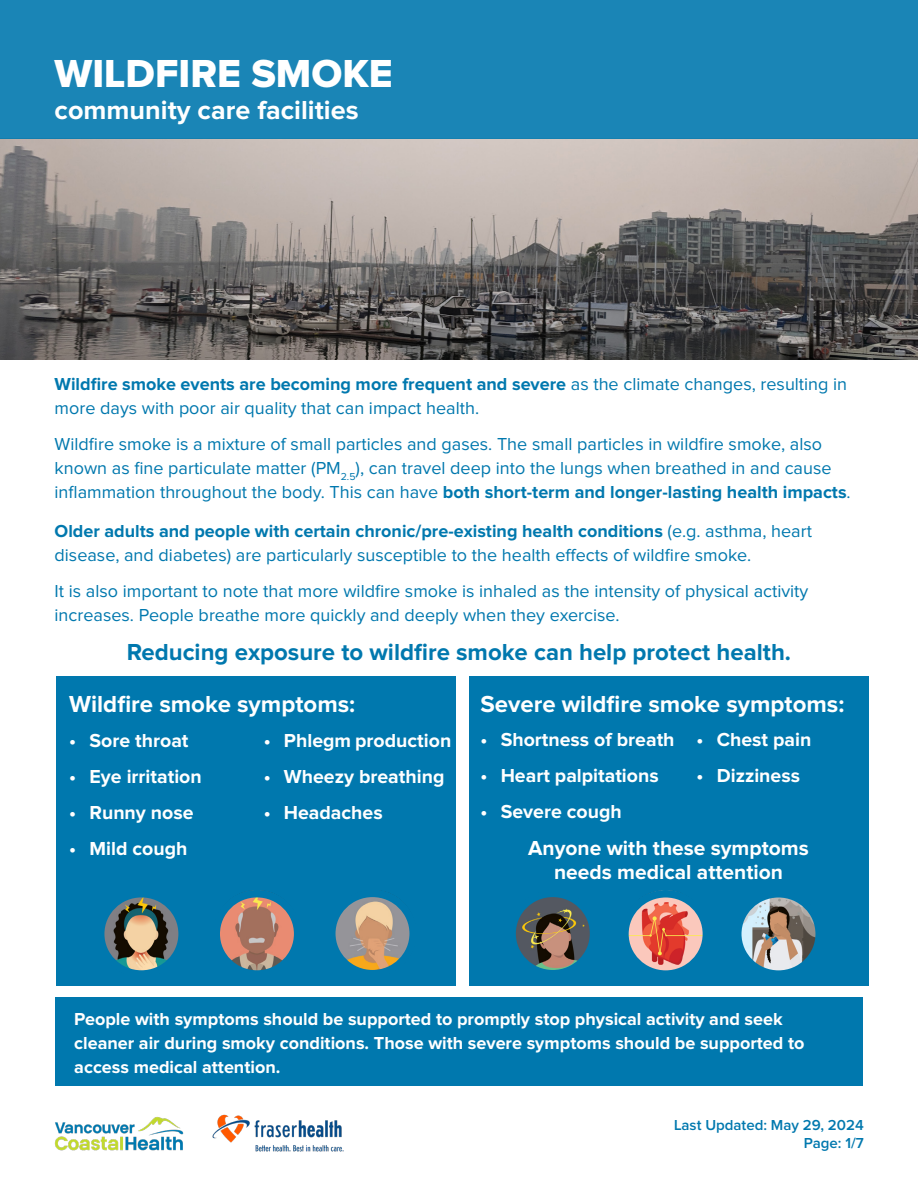
<style>
.page{position:relative;width:918px;height:1188px;background:#fff}
.page>*{position:absolute;margin:0;border:0;box-sizing:border-box;transform-origin:0 0}
.t1{font:40.5px "Proxima Nova Extrabld";color:#fff}
.t2{font:700 27px "Proxima Nova";color:#fff}
.t3{font:700 24px "Proxima Nova";color:#0078ae}
.t4{font:700 24px "Proxima Nova";color:#fff}
.t5{font:700 21px "Proxima Nova";color:#fff}
.t6{font:700 19.5px "Proxima Nova";color:#fff}
.t7{font:18px/24px "Proxima Nova";color:#0078ae}
.t8{font:700 18px/24px "Proxima Nova";color:#fff}
.t9{font:600 15px "Proxima Nova";color:#0078ae}
.s1{font-weight:700}
</style>
<div class="page">
<div style="left:56px;top:997px;width:807px;height:89px;background:#0078ae"></div>
<img style="left:0;top:139px;width:918px;height:220px">
<div style="left:0;top:0;width:918px;height:139px;background:#1a85b6"></div>
<img style="left:54px;top:1117px;width:129px;height:33px">
<img style="left:212px;top:1114px;width:132px;height:38px">
<div style="left:57px;top:676px;width:399px;height:309px;background:#0078ae"></div>
<div style="left:469px;top:676px;width:399px;height:309px;background:#0078ae"></div>
<img style="left:106px;top:899px;width:71px;height:70px">
<div style="left:97px;top:890px;width:89px;height:88px;border:8px solid #0078ae;border-radius:50%"></div>
<img style="left:221px;top:891px;width:71px;height:78px">
<div style="left:212px;top:890px;width:89px;height:88px;border:8px solid #0078ae;border-radius:50%"></div>
<img style="left:337px;top:893px;width:71px;height:75px">
<div style="left:328px;top:890px;width:89px;height:87px;border:8px solid #0078ae;border-radius:50%"></div>
<img style="left:517px;top:899px;width:71px;height:69px">
<div style="left:508px;top:890px;width:89px;height:87px;border:8px solid #0078ae;border-radius:50%"></div>
<img style="left:630px;top:899px;width:71px;height:70px">
<div style="left:621px;top:890px;width:89px;height:88px;border:8px solid #0078ae;border-radius:50%"></div>
<img style="left:743px;top:899px;width:71px;height:70px">
<div style="left:734px;top:890px;width:89px;height:88px;border:8px solid #0078ae;border-radius:50%"></div>
<p class="t1" style="left:55px;top:55px;width:340px">WILDFIRE SMOKE</p>
<p class="t2" style="left:55px;top:98px;width:306px">community care facilities</p>
<p class="t7" style="left:55px;top:372px;width:794px"><span class="s1">Wildfire smoke events are becoming more frequent and severe</span> as the climate changes, resulting in more days with poor air quality that can impact health.</p>
<p class="t7" style="left:55px;top:432px;width:798px">Wildfire smoke is a mixture of small particles and gases. The small particles in wildfire smoke, also known as fine particulate matter (PM<sub>2.5</sub>), can travel deep into the lungs when breathed in and cause inflammation throughout the body. This can have <span class="s1">both short-term and longer-lasting health impacts</span>.</p>
<p class="t7" style="left:55px;top:519px;width:759px"><span class="s1">Older adults and people with certain chronic/pre-existing health conditions</span> (e.g. asthma, heart disease, and diabetes) are particularly susceptible to the health effects of wildfire smoke.</p>
<p class="t7" style="left:55px;top:579px;width:755px">It is also important to note that more wildfire smoke is inhaled as the intensity of physical activity increases. People breathe more quickly and deeply when they exercise.</p>
<p class="t3" style="left:127px;top:641px;width:666px">Reducing exposure to wildfire smoke can help protect health.</p>
<p class="t4" style="left:69px;top:693px;width:288px">Wildfire smoke symptoms:</p>
<p class="t6" style="left:69px;top:732px;width:121px">• Sore throat</p>
<p class="t6" style="left:69px;top:768px;width:134px">• Eye irritation</p>
<p class="t6" style="left:69px;top:804px;width:126px">• Runny nose</p>
<p class="t6" style="left:69px;top:840px;width:120px">• Mild cough</p>
<p class="t6" style="left:264px;top:732px;width:189px">• Phlegm production</p>
<p class="t6" style="left:264px;top:768px;width:182px">• Wheezy breathing</p>
<p class="t6" style="left:264px;top:804px;width:121px">• Headaches</p>
<p class="t4" style="left:480px;top:693px;width:365px">Severe wildfire smoke symptoms:</p>
<p class="t6" style="left:480px;top:730px;width:196px">• Shortness of breath</p>
<p class="t6" style="left:480px;top:766px;width:180px">• Heart palpitations</p>
<p class="t6" style="left:480px;top:802px;width:143px">• Severe cough</p>
<p class="t6" style="left:696px;top:730px;width:116px">• Chest pain</p>
<p class="t6" style="left:696px;top:766px;width:105px">• Dizziness</p>
<p class="t5" style="left:528px;top:838px;width:282px">Anyone with these symptoms</p>
<p class="t5" style="left:554px;top:862px;width:230px">needs medical attention</p>
<p class="t8" style="left:74px;top:1007px;width:732px">People with symptoms should be supported to promptly stop physical activity and seek cleaner air during smoky conditions. Those with severe symptoms should be supported to access medical attention.</p>
<p class="t9" style="left:674px;top:1118px;width:191px">Last Updated: May 29, 2024</p>
<p class="t9" style="left:804px;top:1136px;width:61px">Page: 1/7</p>
</div>
